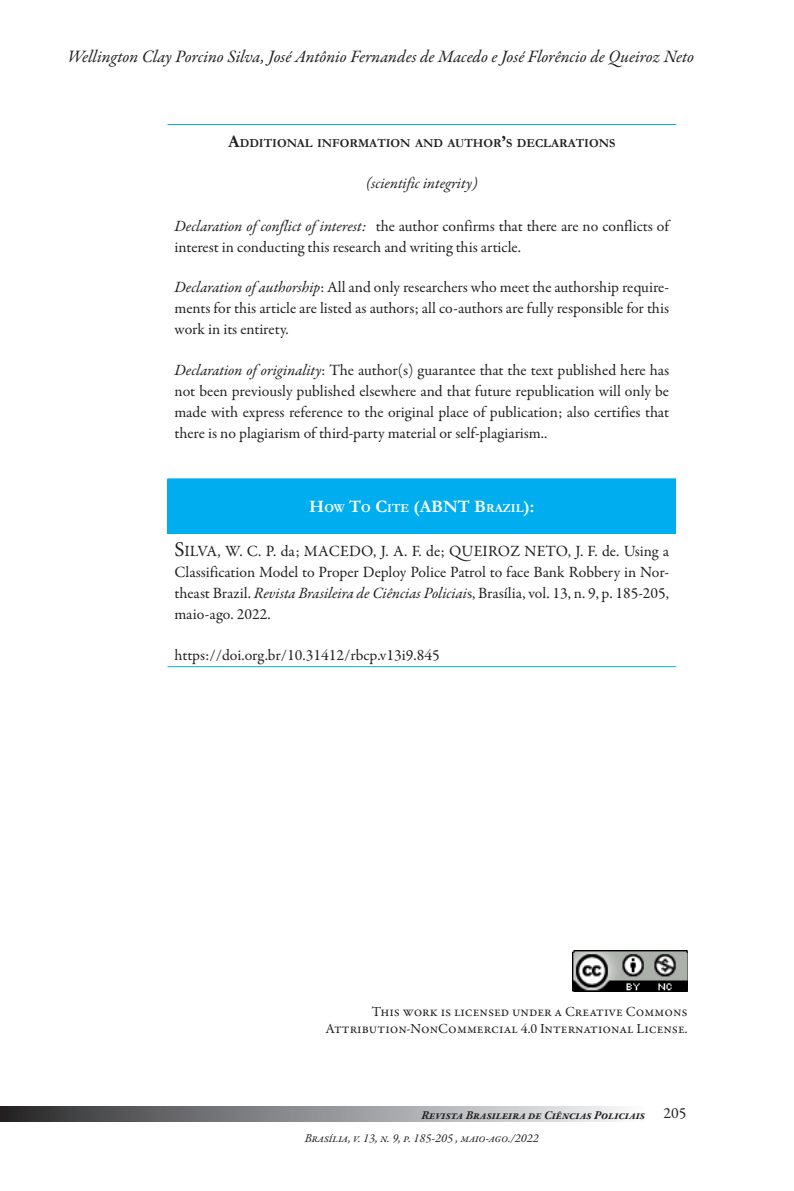
<style>
.page{position:relative;width:794px;height:1191px;background:#fff}
.page>*{position:absolute;margin:0;border:0;box-sizing:border-box;transform-origin:0 0}
.t1{font:italic 17.5px "Garamond Premr Pro";letter-spacing:-.005em;color:#231f20}
.Corpo_de_Texto_princ{font:700 17.5px "Garamond";color:#fff}
.Corpo_de_Texto_princ-2{font:15.75px/21px "Garamond Premr Pro";color:#231f20;text-align:justify}
.Corpo_de_Texto_princ-3{font:italic 15.75px "Garamond Premr Pro";color:#231f20}
.Biografia_Autor_Aber{font:14px/17.5px "Garamond Premr Pro";color:#231f20;text-align:right}
.Corpo_de_Texto_princ-4{font:700 12.25px "Garamond";color:#231f20}
.t2{font:italic 12.25px "Garamond Premr Pro";color:#231f20}
.t3{font:italic 700 12.25px "Garamond Premr Pro";color:#231f20}
.Corpo_de_Texto_princ-5{font:700 12.25px "Garamond";color:#fff}
.s1{font-size:17.5px}
.s2{font-style:italic}
.s3{font-size:12.25px}
.s4{font-family:"Minion Pro";font-size:21px}
.s5{font-weight:400;font-style:normal;font-size:15.75px}
</style>
<div class="page">
<svg style="left:0;top:1106px;width:623px;height:15px;background:#8e8f91"></svg>
<div style="left:167px;top:479px;width:509px;height:54px;background:#00aeef"></div>
<hr style="left:167px;top:124px;width:509px;height:1px;background:#00aeef">
<hr style="left:167px;top:478px;width:509px;height:1px;background:#00aeef">
<hr style="left:167px;top:533px;width:509px;height:1px;background:#00aeef">
<hr style="left:167px;top:666px;width:509px;height:1px;background:#00aeef">
<img style="left:572px;top:951px;width:115px;height:40px">
<p class="t1" style="left:68px;top:46px;width:628px">Wellington Clay Porcino Silva, José Antônio Fernandes de Macedo e José Florêncio de Queiroz Neto</p>
<p class="Corpo_de_Texto_princ-4" style="left:228px;top:134px;width:388px"><span class="s1">A</span>DDITIONAL INFORMATION AND AUTHOR<span class="s1">’</span>S DECLARATIONS</p>
<p class="Corpo_de_Texto_princ-3" style="left:366px;top:173px;width:113px">(scientific integrity)</p>
<p class="Corpo_de_Texto_princ-2" style="left:174px;top:215px;width:498px"><span class="s2">Declaration of conflict of interest:</span> the author confirms that there are no conflicts of interest in conducting this research and writing this article.</p>
<p class="Corpo_de_Texto_princ-2" style="left:174px;top:277px;width:496px"><span class="s2">Declaration ofauthorship</span>: All and only researchers who meet the authorship require&shy;ments for this article are listed as authors; all co-authors are fully responsible for this work in its entirety.</p>
<p class="Corpo_de_Texto_princ-2" style="left:174px;top:360px;width:496px"><span class="s2">Declaration of originality</span>: The author(s) guarantee that the text published here has not been previously published elsewhere and that future republication will only be made with express reference to the original place of publication; also certifies that there is no plagiarism of third-party material or self-plagiarism..</p>
<p class="Corpo_de_Texto_princ" style="left:309px;top:494px;width:124px">H<span class="s3">OW</span> T<span class="s3">O</span> C<span class="s3">ITE</span> (ABNT</p>
<p class="Corpo_de_Texto_princ-5" style="left:474px;top:500px;width:61px"><span class="s1">B</span>RAZIL<span class="s1">):</span></p>
<p class="Corpo_de_Texto_princ-2" style="left:174px;top:541px;width:496px"><span class="s4">S</span>ILVA, W. C. P. da; MACEDO, J. A. F. de; QUEIROZ NETO, J. F. de. Using a Classification Model to Proper Deploy Police Patrol to face Bank Robbery in Nor&shy;theast Brazil. <span class="s2">Revista Brasileira de Ciências Policiai</span>s, Brasília, vol. 13, n. 9, p. 185-205, maio-ago. 2022.</p>
<p class="Corpo_de_Texto_princ-2" style="left:174px;top:644px;width:267px">https://doi.org.br/10.31412/rbcp.v13i9.845</p>
<p class="Biografia_Autor_Aber" style="left:325px;top:1002px;width:363px">This work is licensed under a Creative Commons<br>Attribution-NonCommercial 4.0 International License.</p>
<p class="t3" style="left:421px;top:1107px;width:266px">Revista Brasileira de Ciências Policiais <span class="s5">205</span></p>
<p class="t2" style="left:305px;top:1130px;width:235px">Brasília, v. 13, n. 9, p. 185-205 , maio-ago./2022</p>
</div>
